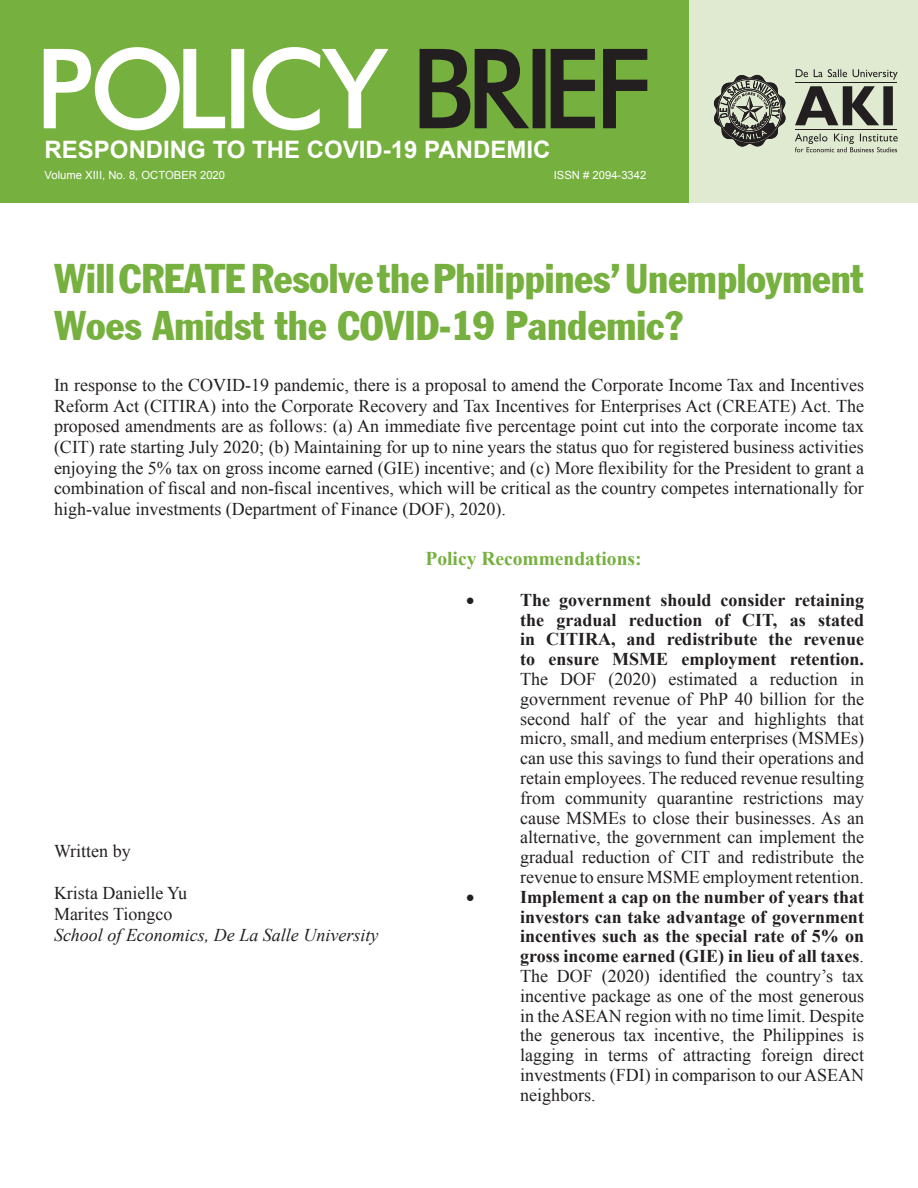
<style>
.page{position:relative;width:918px;height:1188px;background:#fff}
.page>*{position:absolute;margin:0;border:0;box-sizing:border-box;transform-origin:0 0}
.t1{font:40.5px/46.5px "Franklin Gothic Condensed S Si Condensed";letter-spacing:-.005em;color:#76b03e}
.t2{font:700 24px "Arial";color:#fff}
.t3{font:700 19.5px "Times New Roman";color:#76b03e}
.List_Paragraph{font:18px/19.8px "Times New Roman";color:#231f20;text-align:justify}
.t4{font:italic 18px "Times New Roman";color:#231f20}
.List_Paragraph-2{font:18px "Symbol";color:#231f20}
.t5{font:11.25px "Arial";color:#fff}
.s1{font-weight:700}
</style>
<div class="page">
<div style="left:0;top:0;width:696px;height:203px;background:#76b03e"></div>
<svg style="left:44px;top:47px;width:345px;height:83px"></svg>
<svg style="left:420px;top:49px;width:227px;height:79px"></svg>
<div style="left:689px;top:0;width:229px;height:202px;background:#dfead1"></div>
<svg style="left:795px;top:134px;width:103px;height:18px"></svg>
<svg style="left:795px;top:86px;width:98px;height:39px"></svg>
<svg style="left:796px;top:69px;width:102px;height:11px"></svg>
<hr style="left:795px;top:82px;width:101px;height:1px;background:#231f20">
<hr style="left:795px;top:130px;width:101px;height:1px;background:#231f20">
<svg style="left:714px;top:75px;width:72px;height:72px"></svg>
<p class="t2" style="left:45px;top:133px;width:507px">RESPONDING TO THE COVID-19 PANDEMIC</p>
<p class="t5" style="left:45px;top:168px;width:182px">Volume XIII, No. 8, OCTOBER 2020</p>
<p class="t5" style="left:554px;top:168px;width:94px">ISSN # 2094-3342</p>
<p class="t1" style="left:54px;top:255px;width:811px">Will CREATE Resolve the Philippines’ Unemployment<br>Woes Amidst the COVID-19 Pandemic?</p>
<p class="List_Paragraph" style="left:54px;top:374px;width:812px;line-height:20.7px">In response to the COVID-19 pandemic, there is a proposal to amend the Corporate Income Tax and Incentives Reform Act (CITIRA) into the Corporate Recovery and Tax Incentives for Enterprises Act (CREATE) Act. The proposed amendments are as follows: (a) An immediate five percentage point cut into the corporate income tax (CIT) rate starting July 2020; (b) Maintaining for up to nine years the status quo for registered business activities enjoying the 5% tax on gross income earned (GIE) incentive; and (c) More flexibility for the President to grant a combination of fiscal and non-fiscal incentives, which will be critical as the country competes internationally for high-value investments (Department of Finance (DOF), 2020).</p>
<p class="t3" style="left:426px;top:545px;width:218px">Policy Recommendations:</p>
<p class="List_Paragraph-2" style="left:466px;top:588px;width:10px">•</p>
<p class="List_Paragraph" style="left:520px;top:590px;width:346px"><span class="s1">The government should consider retaining the gradual reduction of CIT, as stated in CITIRA, and redistribute the revenue to ensure MSME employment retention.<br></span>The DOF (2020) estimated a reduction in government revenue of PhP 40 billion for the second half of the year and highlights that micro, small, and medium enterprises (MSMEs) can use this savings to fund their operations and retain employees. The reduced revenue resulting from community quarantine restrictions may cause MSMEs to close their businesses. As an alternative, the government can implement the gradual reduction of CIT and redistribute the revenue to ensure MSME employment retention.</p>
<p class="List_Paragraph-2" style="left:466px;top:885px;width:10px">•</p>
<p class="List_Paragraph" style="left:520px;top:887px;width:345px"><span class="s1">Implement a cap on the number of years that investors can take advantage of government incentives such as the special rate of 5% on gross income earned (GIE) in lieu of all taxes</span>.<br>The DOF (2020) identified the country’s tax incentive package as one of the most generous in the ASEAN region with no time limit. Despite the generous tax incentive, the Philippines is lagging in terms of attracting foreign direct investments (FDI) in comparison to our ASEAN neighbors.</p>
<p class="List_Paragraph" style="left:54px;top:841px;width:78px">Written by</p>
<p class="List_Paragraph" style="left:54px;top:883px;width:135px">Krista Danielle Yu</p>
<p class="List_Paragraph" style="left:54px;top:904px;width:120px">Marites Tiongco</p>
<p class="t4" style="left:54px;top:923px;width:326px">School of Economics, De La Salle University</p>
</div>
